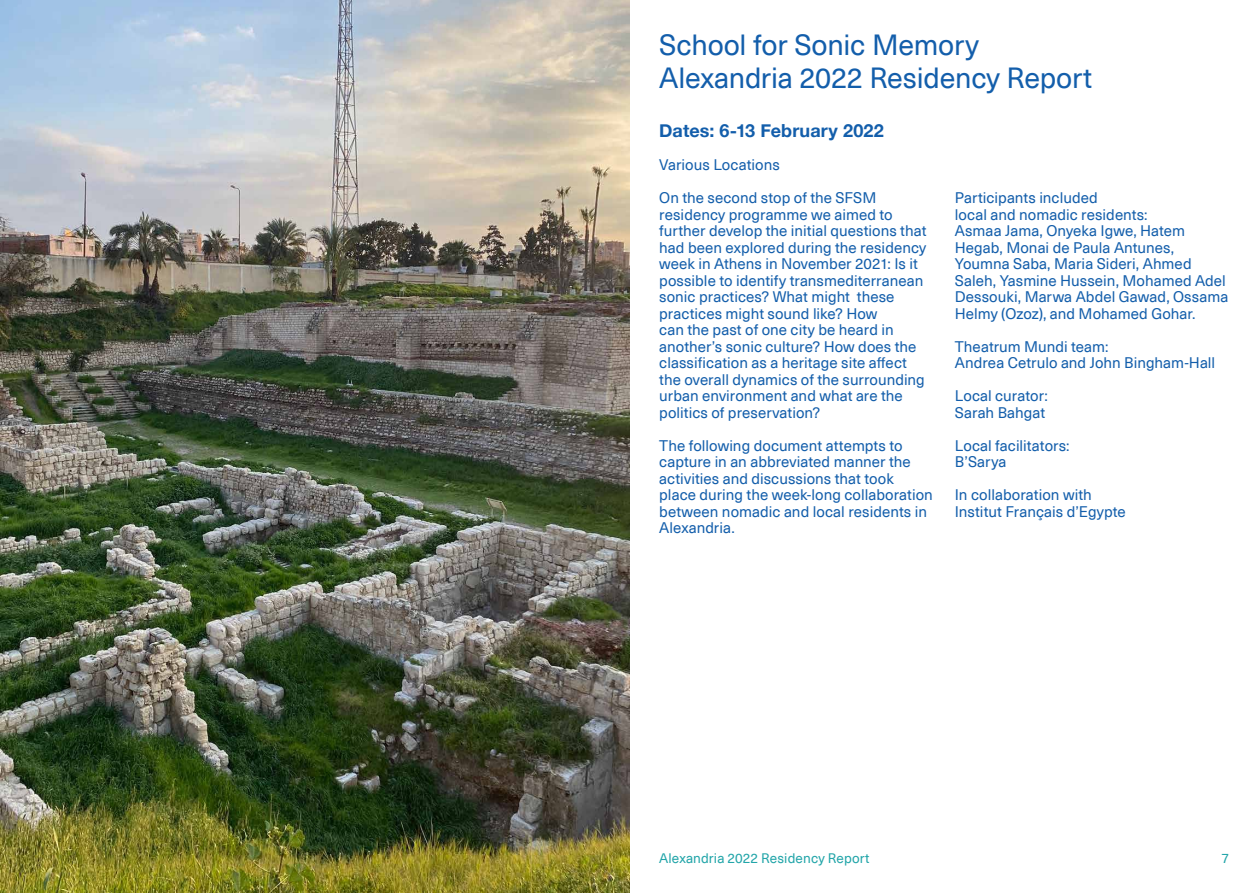
<style>
.page{position:relative;width:1259px;height:893px;background:#fff}
.page>*{position:absolute;margin:0;border:0;box-sizing:border-box;transform-origin:0 0}
.t1{font:28.5px/33px "Neue Haas Unica Pro";letter-spacing:-.01em;color:#135eab}
.t2{font:700 18px "Helvetica Neue";letter-spacing:.005em;color:#135eab}
.t3{font:15px/16.5px "Neue Haas Unica Pro";letter-spacing:.005em;color:#135eab}
.t4{font:13.5px "Neue Haas Unica Pro";letter-spacing:.01em;color:#22a5a9}
</style>
<div class="page">
<img style="left:0;top:0;width:629px;height:893px">
<h1 class="t1" style="left:659px;top:29px;width:434px">School for Sonic Memory<br>Alexandria 2022 Residency Report</h1>
<p class="t2" style="left:659px;top:117px;width:226px">Dates: 6-13 February 2022</p>
<p class="t3" style="left:659px;top:157px;width:122px">Various Locations</p>
<p class="t3" style="left:659px;top:190px;width:269px">On the second stop of the SFSM residency programme we aimed to further develop the initial questions that had been explored during the residency week in Athens in November 2021: Is it possible to identify transmediterranean sonic practices? What might these practices might sound like? How<br>can the past of one city be heard in another’s sonic culture? How does the classification as a heritage site affect the overall dynamics of the surrounding urban environment and what are the politics of preservation?</p>
<p class="t3" style="left:659px;top:437px;width:275px">The following document attempts to capture in an abbreviated manner the activities and discussions that took place during the week-long collaboration between nomadic and local residents in Alexandria.</p>
<p class="t3" style="left:955px;top:190px;width:275px">Participants included<br>local and nomadic residents:<br>Asmaa Jama, Onyeka Igwe, Hatem<br>Hegab, Monai de Paula Antunes,<br>Youmna Saba, Maria Sideri, Ahmed<br>Saleh, Yasmine Hussein, Mohamed Adel<br>Dessouki, Marwa Abdel Gawad, Ossama<br>Helmy (Ozoz), and Mohamed Gohar.</p>
<p class="t3" style="left:955px;top:338px;width:262px">Theatrum Mundi team:<br>Andrea Cetrulo and John Bingham-Hall</p>
<p class="t3" style="left:955px;top:388px;width:94px">Local curator:<br>Sarah Bahgat</p>
<p class="t3" style="left:955px;top:437px;width:116px">Local facilitators:<br>B’Sarya</p>
<p class="t3" style="left:955px;top:487px;width:172px">In collaboration with<br>Institut Français d’Egypte</p>
<p class="t4" style="left:659px;top:850px;width:212px">Alexandria 2022 Residency Report</p>
<p class="t4" style="left:1221px;top:850px;width:9px">7</p>
</div>
